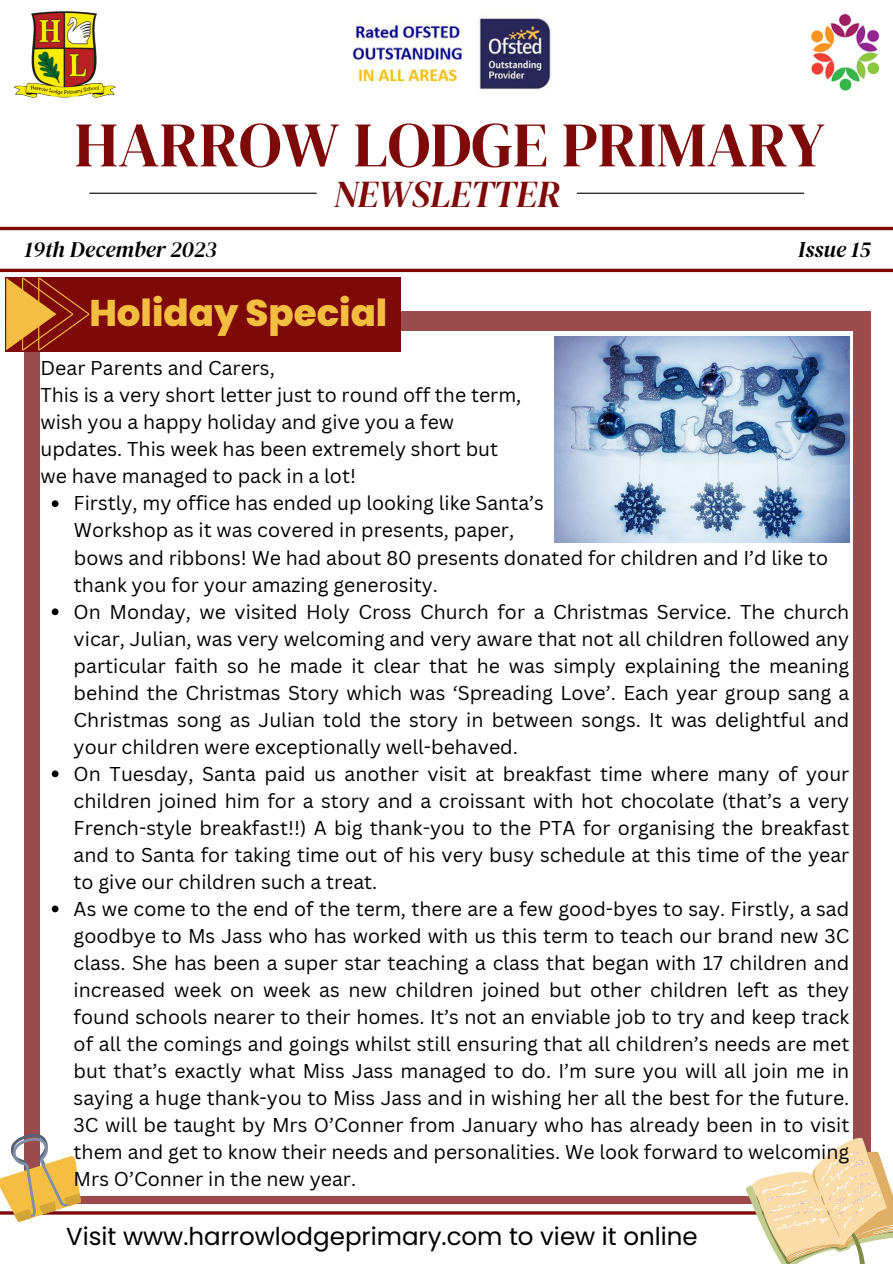
<style>
.page{position:relative;width:893px;height:1264px;background:#fff}
.page>*{position:absolute;margin:0;border:0;box-sizing:border-box;transform-origin:0 0}
.t1{font:63.3px "DM Serif Display";color:#7d0909}
.t2{font:italic 37.5px "DM Serif Display";color:#7d0909}
.t3{font:800 37.2px "Poppins";color:#f3bd40}
.t4{font:24.45px "Poppins";color:#000}
.t5{font:italic 22.5px "DM Serif Display";color:#000}
.t6{font:19.5px/27px "Canva Sans";color:#000;text-align:justify}
.t7{font:17.1px "Poppins";color:#000}
</style>
<div class="page">
<hr style="left:89px;top:193px;width:227px;height:1px;background:#000">
<hr style="left:0;top:227px;width:892px;height:3px;background:#7d0909">
<hr style="left:0;top:269px;width:892px;height:3px;background:#7d0909">
<hr style="left:0;top:1211px;width:892px;height:3px;background:#7d0909">
<hr style="left:576px;top:193px;width:228px;height:1px;background:#000">
<div style="left:24px;top:311px;width:846px;height:892px;background:#9b4b4b"></div>
<div style="left:40px;top:331px;width:812px;height:864px;background:#fff"></div>
<div style="left:5px;top:278px;width:395px;height:74px;background:#7d0909"></div>
<svg style="left:745px;top:1137px;width:147px;height:126px"></svg>
<svg style="left:0;top:1133px;width:88px;height:90px"></svg>
<img style="left:15px;top:11px;width:100px;height:86px">
<svg style="left:6px;top:278px;width:83px;height:72px"></svg>
<img style="left:352px;top:18px;width:199px;height:72px">
<img style="left:811px;top:13px;width:69px;height:78px">
<svg style="left:52px;top:500px;width:6px;height:7px"></svg>
<svg style="left:52px;top:608px;width:6px;height:7px"></svg>
<svg style="left:52px;top:770px;width:6px;height:7px"></svg>
<svg style="left:52px;top:905px;width:6px;height:7px"></svg>
<img style="left:554px;top:336px;width:295px;height:206px">
<p class="t1" style="left:74px;top:101px;width:752px">HARROW LODGE PRIMARY</p>
<p class="t2" style="left:334px;top:168px;width:228px">NEWSLETTER</p>
<p class="t5" style="left:24px;top:234px;width:194px">19th December 2023</p>
<p class="t5" style="left:798px;top:234px;width:74px">Issue 15</p>
<p class="t3" style="left:89px;top:287px;width:299px">Holiday Special</p>
<p class="t6" style="left:40px;top:354px;width:236px">Dear Parents and Carers,</p>
<p class="t6" style="left:40px;top:381px;width:482px">This is a very short letter just to round off the term,</p>
<p class="t6" style="left:40px;top:408px;width:415px">wish you a happy holiday and give you a few</p>
<p class="t6" style="left:40px;top:435px;width:459px">updates. This week has been extremely short but</p>
<p class="t6" style="left:40px;top:462px;width:317px">we have managed to pack in a lot!</p>
<p class="t6" style="left:74px;top:489px;width:472px">Firstly, my office has ended up looking like Santa’s</p>
<p class="t6" style="left:74px;top:516px;width:441px">Workshop as it was covered in presents, paper,</p>
<p class="t6" style="left:74px;top:543px;width:755px">bows and ribbons! We had about 80 presents donated for children and I’d like to</p>
<p class="t6" style="left:74px;top:570px;width:365px">thank you for your amazing generosity.</p>
<p class="t6" style="left:74px;top:597px;width:777px">On Monday, we visited Holy Cross Church for a Christmas Service. The church vicar, Julian, was very welcoming and very aware that not all children followed any particular faith so he made it clear that he was simply explaining the meaning behind the Christmas Story which was ‘Spreading Love’. Each year group sang a Christmas song as Julian told the story in between songs. It was delightful and your children were exceptionally well-behaved.</p>
<p class="t6" style="left:74px;top:759px;width:777px">On Tuesday, Santa paid us another visit at breakfast time where many of your children joined him for a story and a croissant with hot chocolate (that’s a very French-style breakfast!!) A big thank-you to the PTA for organising the breakfast and to Santa for taking time out of his very busy schedule at this time of the year to give our children such a treat.</p>
<p class="t6" style="left:74px;top:894px;width:777px">As we come to the end of the term, there are a few good-byes to say. Firstly, a sad goodbye to Ms Jass who has worked with us this term to teach our brand new 3C class. She has been a super star teaching a class that began with 17 children and increased week on week as new children joined but other children left as they found schools nearer to their homes. It’s not an enviable job to try and keep track of all the comings and goings whilst still ensuring that all children’s needs are met but that’s exactly what Miss Jass managed to do. I’m sure you will all join me in saying a huge thank-you to Miss Jass and in wishing her all the best for the future.<br>3C will be taught by Mrs O’Conner from January who has already been in to visit them and get to know their needs and personalities. We look forward to welcoming Mrs O’Conner in the new year.</p>
<p class="t7" style="left:58px;top:421px;width:135px">Happy Monday,</p>
<p class="t4" style="left:66px;top:1219px;width:633px">Visit www.harrowlodgeprimary.com to view it online</p>
</div>
